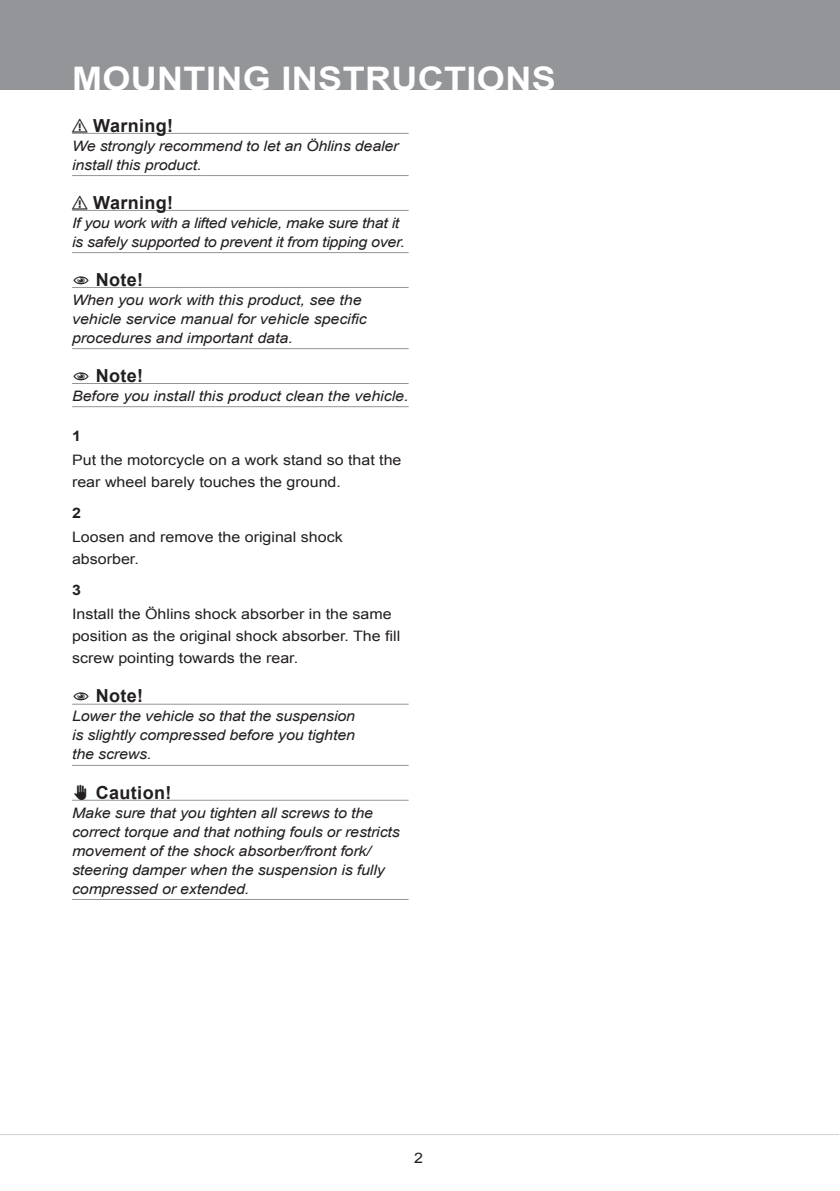
<style>
.page{position:relative;width:840px;height:1191px;background:#fff}
.page>*{position:absolute;margin:0;border:0;box-sizing:border-box;transform-origin:0 0}
.t1{font:700 32.4px "Arial";letter-spacing:.01em;color:#fff;scale:1.11 1}
.t2{font:700 18px "Arial";color:#231f20}
.t3{font:italic 14.4px/19px "Arial";letter-spacing:-.01em;color:#231f20;scale:1.11 1}
.t4{font:14.4px/22px "Arial";color:#231f20;scale:1.11 1}
.t5{font:700 14.4px "Arial";color:#231f20;scale:1.11 1}
</style>
<div class="page">
<div style="left:0;top:0;width:839px;height:90px;background:#939598"></div>
<hr style="left:0;top:1134px;width:838px;height:1px;background:#d1d2d4">
<hr style="left:72px;top:704px;width:336px;height:1px;background:#939598">
<hr style="left:72px;top:765px;width:336px;height:1px;background:#939598">
<hr style="left:72px;top:800px;width:336px;height:1px;background:#939598">
<hr style="left:72px;top:899px;width:336px;height:1px;background:#939598">
<hr style="left:72px;top:133px;width:336px;height:1px;background:#939598">
<hr style="left:72px;top:175px;width:336px;height:1px;background:#939598">
<hr style="left:72px;top:210px;width:336px;height:1px;background:#939598">
<hr style="left:72px;top:252px;width:336px;height:1px;background:#939598">
<hr style="left:72px;top:287px;width:336px;height:1px;background:#939598">
<hr style="left:72px;top:348px;width:336px;height:1px;background:#939598">
<hr style="left:72px;top:383px;width:336px;height:1px;background:#939598">
<hr style="left:72px;top:406px;width:336px;height:1px;background:#939598">
<h1 class="t1" style="left:72px;top:57px;width:437px">MOUNTING INSTRUCTIONS</h1>
<p class="t2" style="left:72px;top:113px;width:47px">⚠ WARNING!</p>
<p class="t3" style="left:72px;top:136px;width:295px">We strongly recommend to let an Öhlins dealer install this product.</p>
<p class="t2" style="left:72px;top:190px;width:47px">⚠ WARNING!</p>
<p class="t3" style="left:72px;top:213px;width:301px">If you work with a lifted vehicle, make sure that it is safely supported to prevent it from tipping over.</p>
<p class="t2" style="left:109px;top:267px;width:36px">NOT E!</p>
<p class="t3" style="left:72px;top:290px;width:267px">When you work with this product, see the vehicle service manual for vehicle specific procedures and important data.</p>
<p class="t2" style="left:109px;top:363px;width:36px">NOT E!</p>
<p class="t3" style="left:72px;top:386px;width:304px">Before you install this product clean the vehicle.</p>
<p class="t5" style="left:72px;top:426px;width:10px">1</p>
<p class="t4" style="left:72px;top:449px;width:298px">Put the motorcycle on a work stand so that the rear wheel barely touches the ground.</p>
<p class="t5" style="left:72px;top:503px;width:10px">2</p>
<p class="t4" style="left:72px;top:526px;width:245px">Loosen and remove the original shock absorber.</p>
<p class="t5" style="left:72px;top:581px;width:10px">3</p>
<p class="t4" style="left:72px;top:603px;width:297px">Install the Öhlins shock absorber in the same position as the original shock absorber. The fill screw pointing towards the rear.</p>
<p class="t2" style="left:109px;top:684px;width:36px">NOT E!</p>
<p class="t3" style="left:72px;top:707px;width:256px;text-align:justify">Lower the vehicle so that the suspension is slightly compressed before you tighten the screws.</p>
<p class="t2" style="left:72px;top:780px;width:28px">✋✋CAUTION!</p>
<p class="t3" style="left:72px;top:803px;width:296px">Make sure that you tighten all screws to the correct torque and that nothing fouls or restricts movement of the shock absorber/front fork/ steering damper when the suspension is fully compressed or extended.</p>
<p class="t4" style="left:414px;top:1147px;width:10px">2</p>
</div>
